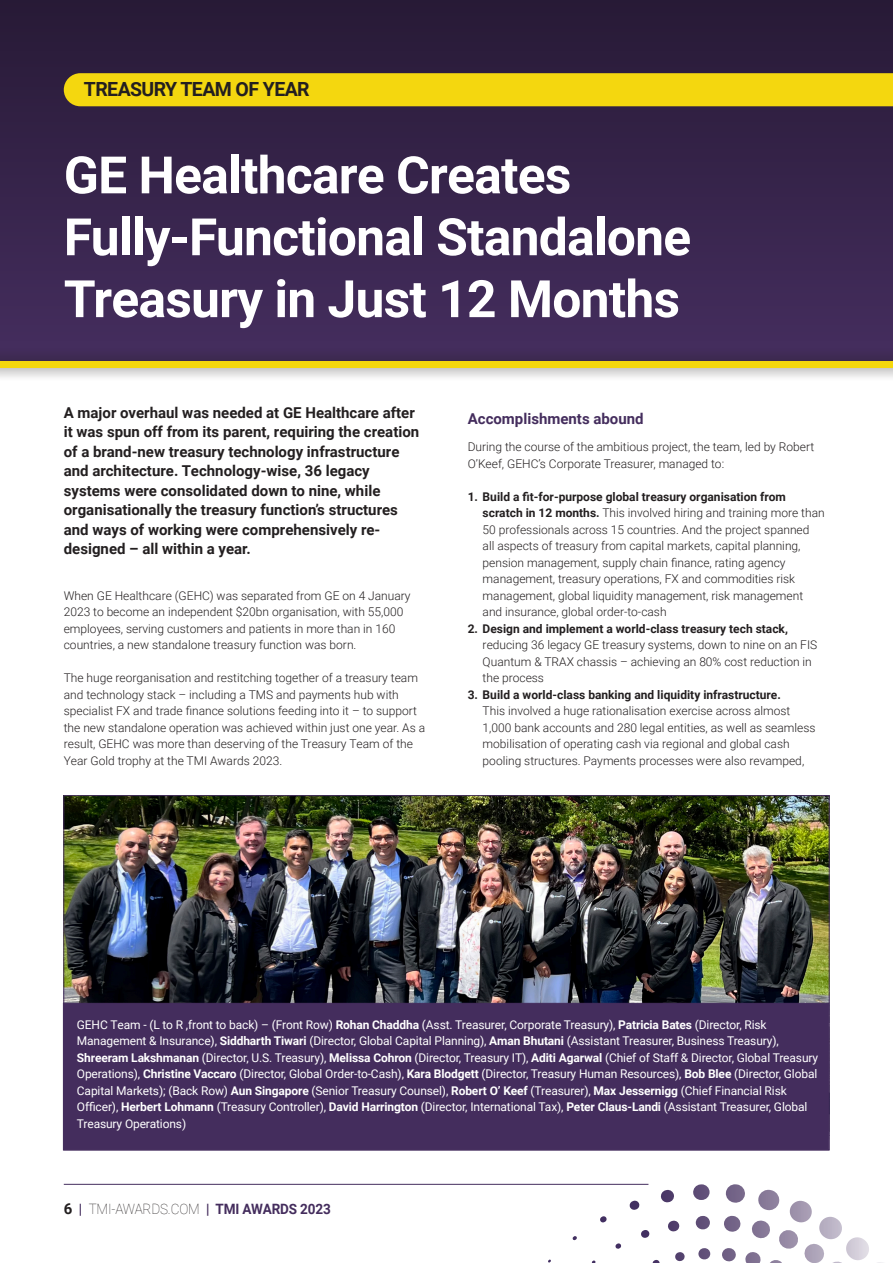
<style>
.page{position:relative;width:893px;height:1263px;background:#fff}
.page>*{position:absolute;margin:0;border:0;box-sizing:border-box;transform-origin:0 0}
.t1{font:700 51.6px/61.9px "Roboto";letter-spacing:-.015em;color:#fff}
.t2{font:700 19.5px "Roboto";letter-spacing:-.03em;color:#231f20}
.t3{font:700 15px/19.5px "Roboto";color:#231f20}
.t4{font:700 15px "Roboto";color:#442d5d}
.t5{font:700 14.25px "Roboto";letter-spacing:-.01em;color:#442d5d;scale:.95 1}
.t6{font:300 12px/16.5px "Roboto";color:#231f20}
.t7{font:12px/16.5px "Roboto";letter-spacing:-.01em;color:#fff}
.t8{font:700 12px "Roboto";color:#231f20}
.s1{font-weight:700}
.s2{font-size:15px;color:#231f20}
.s3{font-weight:100;color:#231f20}
</style>
<div class="page">
<hr style="left:64px;top:1184px;width:584px;height:1px;background:#442d5d">
<svg style="left:693px;top:1184px;width:17px;height:16px"></svg>
<svg style="left:660px;top:1189px;width:14px;height:14px"></svg>
<svg style="left:629px;top:1200px;width:11px;height:10px"></svg>
<svg style="left:600px;top:1216px;width:7px;height:7px"></svg>
<svg style="left:572px;top:1236px;width:5px;height:4px"></svg>
<svg style="left:698px;top:1248px;width:12px;height:11px"></svg>
<svg style="left:675px;top:1252px;width:10px;height:9px"></svg>
<svg style="left:652px;top:1259px;width:8px;height:4px"></svg>
<svg style="left:722px;top:1184px;width:161px;height:79px"></svg>
<svg style="left:695px;top:1216px;width:15px;height:13px"></svg>
<svg style="left:668px;top:1220px;width:12px;height:12px"></svg>
<svg style="left:641px;top:1230px;width:9px;height:8px"></svg>
<svg style="left:615px;top:1243px;width:6px;height:6px"></svg>
<div style="left:0;top:0;width:893px;height:342px;background:linear-gradient(to bottom,#281a36,#432c5c)"></div>
<div style="left:0;top:347px;width:893px;height:35px;background:#231f20;opacity:.75"></div>
<div style="left:0;top:361px;width:893px;height:7px;background:#f4d70d"></div>
<div style="left:64px;top:73px;width:829px;height:33px;background:#f4d70f"></div>
<img style="left:65px;top:797px;width:763px;height:206px">
<div style="left:63px;top:1003px;width:766px;height:147px;background:#442d5d"></div>
<h2 class="t2" style="left:84px;top:76px;width:227px">TREASURY TEAM OF YEAR</h2>
<h1 class="t1" style="left:64px;top:142px;width:629px">GE Healthcare Creates<br>Fully-Functional Standalone<br>Treasury in Just 12 Months</h1>
<p class="t3" style="left:64px;top:402px;width:357px">A major overhaul was needed at GE Healthcare after it was spun off from its parent, requiring the creation of a brand-new treasury technology infrastructure and architecture. Technology-wise, 36 legacy systems were consolidated down to nine, while organisationally the treasury function’s structures and ways of working were comprehensively re&shy;designed – all within a year.</p>
<p class="t6" style="left:64px;top:587px;width:348px">When GE Healthcare (GEHC) was separated from GE on 4 January 2023 to become an independent $20bn organisation, with 55,000 employees, serving customers and patients in more than in 160 countries, a new standalone treasury function was born.</p>
<p class="t6" style="left:64px;top:669px;width:363px">The huge reorganisation and restitching together of a treasury team and technology stack – including a TMS and payments hub with specialist FX and trade finance solutions feeding into it – to support the new standalone operation was achieved within just one year. As a result, GEHC was more than deserving of the Treasury Team of the Year Gold trophy at the TMI Awards 2023.</p>
<p class="t4" style="left:468px;top:408px;width:177px">Accomplishments abound</p>
<p class="t6" style="left:468px;top:438px;width:348px">During the course of the ambitious project, the team, led by Robert<br>O’Keef, GEHC’s Corporate Treasurer, managed to:</p>
<p class="t6" style="left:483px;top:488px;width:344px;text-indent:-15px"><span class="s1">1. Build a fit-for-purpose global treasury organisation from scratch in 12 months.</span> This involved hiring and training more than 50 professionals across 15 countries. And the project spanned<br>all aspects of treasury from capital markets, capital planning, pension management, supply chain finance, rating agency management, treasury operations, FX and commodities risk management, global liquidity management, risk management and insurance, global order-to-cash</p>
<p class="t8" style="left:468px;top:620px;width:322px">2. Design and implement a world-class treasury tech stack,</p>
<p class="t6" style="left:483px;top:636px;width:336px">reducing 36 legacy GE treasury systems, down to nine on an FIS<br>Quantum &amp; TRAX chassis – achieving an 80% cost reduction in the process</p>
<p class="t8" style="left:468px;top:686px;width:315px">3. Build a world-class banking and liquidity infrastructure.</p>
<p class="t6" style="left:483px;top:702px;width:334px">This involved a huge rationalisation exercise across almost 1,000 bank accounts and 280 legal entities, as well as seamless mobilisation of operating cash via regional and global cash pooling structures. Payments processes were also revamped,</p>
<p class="t7" style="left:77px;top:1016px;width:743px">GEHC Team - (L to R ,front to back) – (Front Row) <span class="s1">Rohan Chaddha</span> (Asst. Treasurer, Corporate Treasury), <span class="s1">Patricia Bates</span> (Director, Risk Management &amp; Insurance), <span class="s1">Siddharth Tiwari</span> (Director, Global Capital Planning), <span class="s1">Aman Bhutani</span> (Assistant Treasurer, Business Treasury), <span class="s1">Shreeram Lakshmanan</span> (Director, U.S. Treasury), <span class="s1">Melissa Cohron</span> (Director, Treasury IT), <span class="s1">Aditi Agarwal</span> (Chief of Staff &amp; Director, Global Treasury Operations), <span class="s1">Christine Vaccaro</span> (Director, Global Order-to-Cash), <span class="s1">Kara Blodgett</span> (Director, Treasury Human Resources), <span class="s1">Bob Blee</span> (Director, Global Capital Markets); (Back Row) <span class="s1">Aun Singapore</span> (Senior Treasury Counsel), <span class="s1">Robert O’ Keef</span> (Treasurer), <span class="s1">Max Jessernigg</span> (Chief Financial Risk Officer), <span class="s1">Herbert Lohmann</span> (Treasury Controller), <span class="s1">David Harrington</span> (Director, International Tax), <span class="s1">Peter Claus-Landi</span> (Assistant Treasurer, Global Treasury Operations)</p>
<p class="t5" style="left:64px;top:1198px;width:283px"><span class="s2">6</span> | <span class="s3">TMI-AWARDS.COM</span> | TMI AWARDS 2023</p>
</div>
